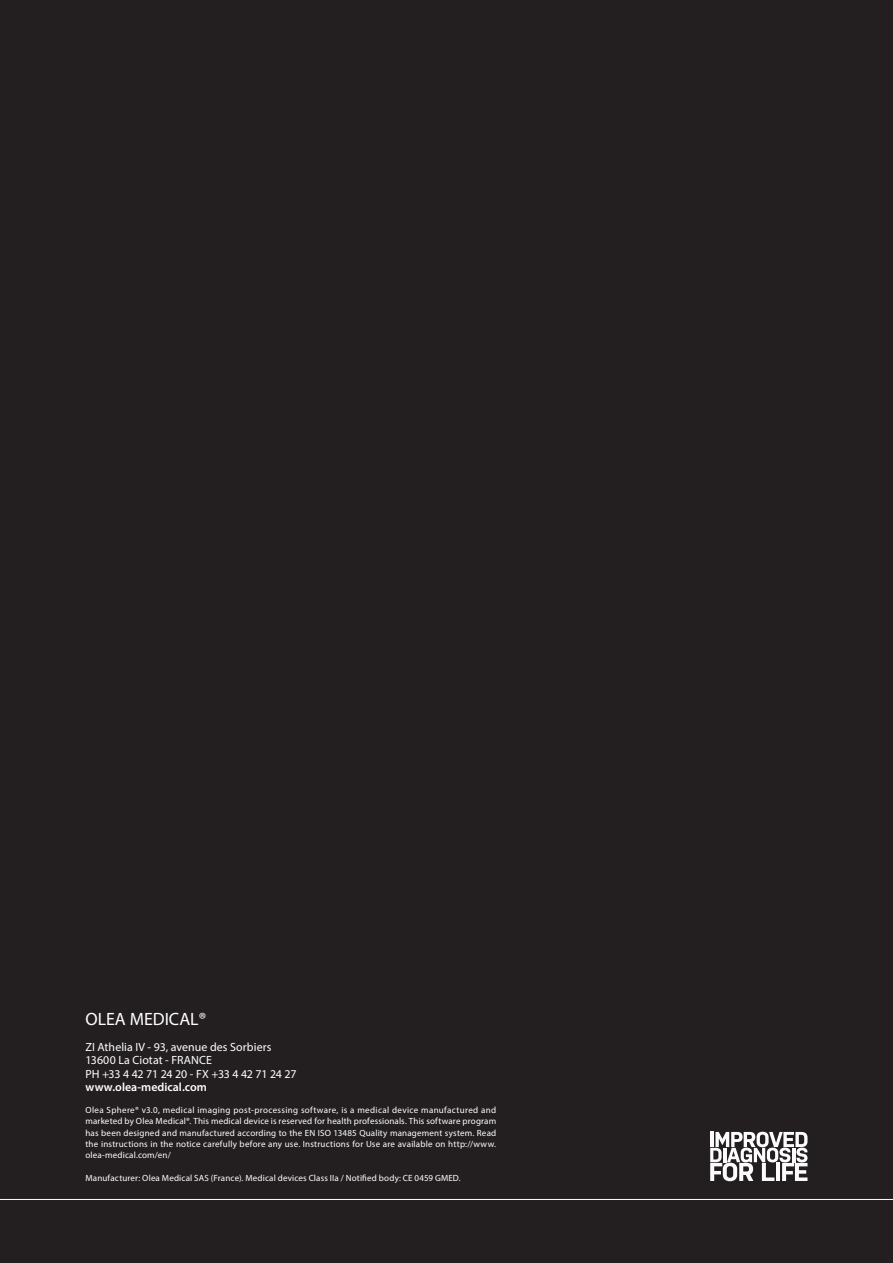
<style>
.page{position:relative;width:893px;height:1263px;background:#231f20}
.page>*{position:absolute;margin:0;border:0;box-sizing:border-box;transform-origin:0 0}
.t1{font:17.85px "Myriad Pro";color:#fff}
.t2{font:11.85px/13.4px "Myriad Pro";letter-spacing:.005em;color:#fff}
.t3{font:11.85px "Myriad Pro";letter-spacing:-.02em;color:#fff}
.t4{font:600 11.85px "Myriad Pro";color:#fff}
.t5{font:9px/11.2px "Myriad Pro";letter-spacing:.02em;color:#fff;text-align:justify}
</style>
<div class="page">
<svg style="left:710px;top:1132px;width:97px;height:49px"></svg>
<hr style="left:0;top:1199px;width:893px;height:1px;background:#fff">
<p class="t1" style="left:85px;top:1007px;width:122px">OLEA MEDICAL®</p>
<p class="t2" style="left:85px;top:1040px;width:188px">ZI Athelia IV - 93, avenue des Sorbiers<br>13600 La Ciotat - FRANCE</p>
<p class="t3" style="left:85px;top:1066px;width:213px">PH +33 4 42 71 24 20 - FX +33 4 42 71 24 27</p>
<p class="t4" style="left:85px;top:1079px;width:123px">www.olea-medical.com</p>
<p class="t5" style="left:85px;top:1104px;width:412px">Olea Sphere® v3.0, medical imaging post-processing software, is a medical device manufactured and marketed by Olea Medical®. This medical device is reserved for health professionals. This software program has been designed and manufactured according to the EN ISO 13485 Quality management system. Read the instructions in the notice carefully before any use. Instructions for Use are available on http://www. olea-medical.com/en/</p>
<p class="t5" style="left:85px;top:1172px;width:377px">Manufacturer: Olea Medical SAS (France). Medical devices Class IIa / Notified body: CE 0459 GMED.</p>
</div>
